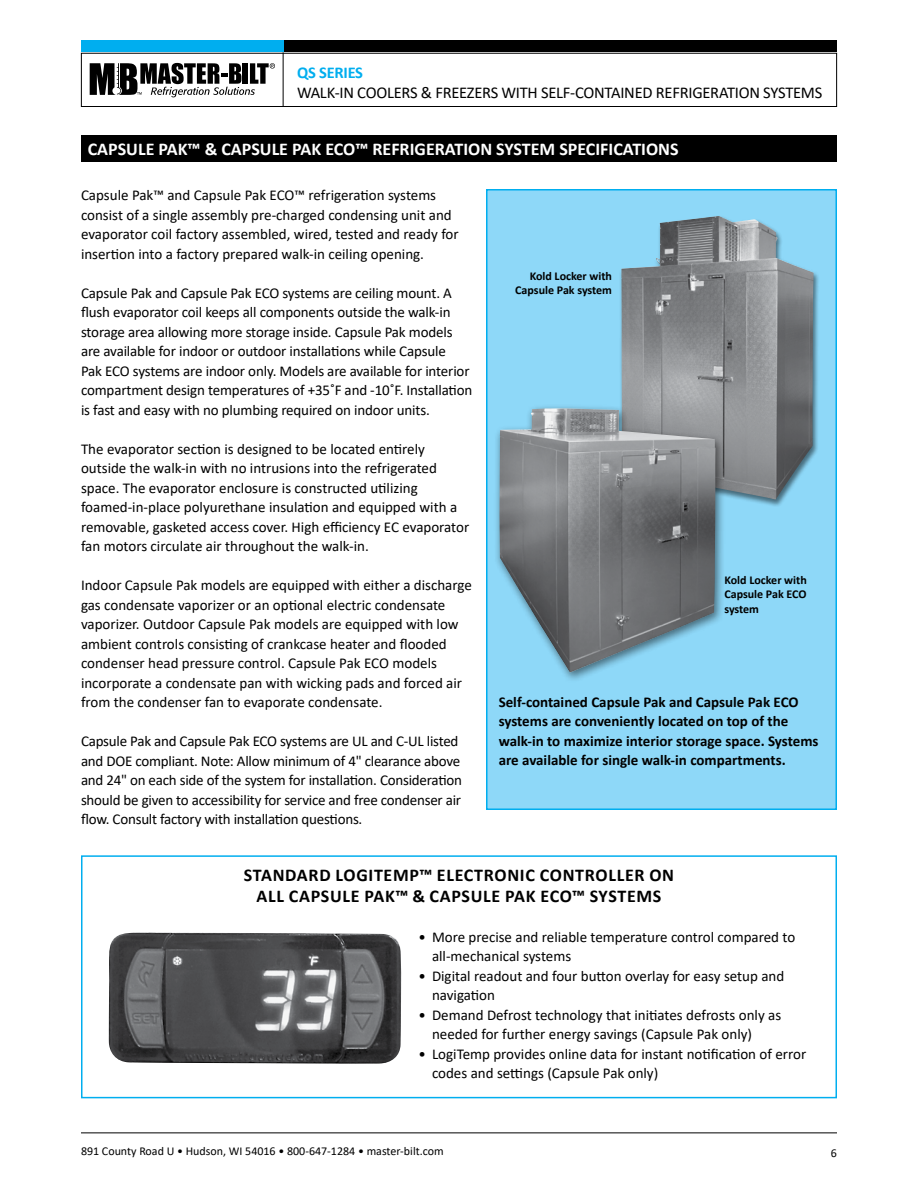
<style>
.page{position:relative;width:918px;height:1188px;background:#fff}
.page>*{position:absolute;margin:0;border:0;box-sizing:border-box;transform-origin:0 0}
.t1{font:700 18px/21.6px "Calibri";letter-spacing:.04em;color:#000;text-align:center}
.t2{font:700 18px "Calibri";color:#fff}
.t3{font:16.5px "Calibri";letter-spacing:-.015em;color:#000}
.t4{font:700 16.5px "Calibri";letter-spacing:-.015em;color:#00aeef}
.t5{font:15px/19.5px "Calibri";letter-spacing:-.005em;color:#000}
.t6{font:700 15px/19.5px "Calibri";color:#000}
.t7{font:700 12px/14.4px "Calibri";color:#000;text-align:right}
.t8{font:12px "Calibri";color:#000}
</style>
<div class="page">
<div style="left:81px;top:53px;width:756px;height:54px;border:1px solid #000"></div>
<hr style="left:283px;top:52px;width:1px;height:54px;background:#000">
<div style="left:81px;top:40px;width:756px;height:12px;background:#000"></div>
<div style="left:81px;top:40px;width:203px;height:12px;background:#00aeef"></div>
<svg style="left:90px;top:63px;width:185px;height:34px"></svg>
<hr style="left:81px;top:1132px;width:756px;height:1px;background:#000">
<div style="left:486px;top:189px;width:351px;height:621px;background:#8ed8f8;border:2px solid #00aeef"></div>
<div style="left:81px;top:135px;width:756px;height:27px;background:#000"></div>
<div style="left:619px;top:215px;width:201px;height:293px;background:#000;opacity:.5"></div>
<img style="left:621px;top:216px;width:193px;height:284px">
<div style="left:81px;top:855px;width:756px;height:243px;border:2px solid #00aeef"></div>
<div style="left:493px;top:404px;width:233px;height:279px;background:#000;opacity:.5"></div>
<img style="left:500px;top:408px;width:216px;height:264px">
<img style="left:109px;top:933px;width:293px;height:131px">
<p class="t4" style="left:297px;top:61px;width:68px">QS SERIES</p>
<p class="t3" style="left:297px;top:81px;width:527px">WALK-IN COOLERS &amp; FREEZERS WITH SELF-CONTAINED REFRIGERATION SYSTEMS</p>
<p class="t2" style="left:88px;top:137px;width:592px">CAPSULE PAK™ &amp; CAPSULE PAK ECO™ REFRIGERATION SYSTEM SPECIFICATIONS</p>
<p class="t5" style="left:81px;top:185px;width:379px">Capsule Pak™ and Capsule Pak ECO™ refrigeration systems consist of a single assembly pre-charged condensing unit and evaporator coil factory assembled, wired, tested and ready for insertion into a factory prepared walk-in ceiling opening.</p>
<p class="t5" style="left:81px;top:283px;width:393px">Capsule Pak and Capsule Pak ECO systems are ceiling mount. A flush evaporator coil keeps all components outside the walk-in storage area allowing more storage inside. Capsule Pak models are available for indoor or outdoor installations while Capsule<br>Pak ECO systems are indoor only. Models are available for interior compartment design temperatures of +35˚F and -10˚F. Installation is fast and easy with no plumbing required on indoor units.</p>
<p class="t5" style="left:81px;top:439px;width:390px">The evaporator section is designed to be located entirely outside the walk-in with no intrusions into the refrigerated space. The evaporator enclosure is constructed utilizing foamed-in-place polyurethane insulation and equipped with a removable, gasketed access cover. High efficiency EC evaporator fan motors circulate air throughout the walk-in.</p>
<p class="t5" style="left:81px;top:575px;width:392px">Indoor Capsule Pak models are equipped with either a discharge gas condensate vaporizer or an optional electric condensate vaporizer. Outdoor Capsule Pak models are equipped with low ambient controls consisting of crankcase heater and flooded condenser head pressure control. Capsule Pak ECO models incorporate a condensate pan with wicking pads and forced air from the condenser fan to evaporate condensate.</p>
<p class="t5" style="left:81px;top:731px;width:383px">Capsule Pak and Capsule Pak ECO systems are UL and C-UL listed and DOE compliant. Note: Allow minimum of 4" clearance above and 24" on each side of the system for installation. Consideration should be given to accessibility for service and free condenser air flow. Consult factory with installation questions.</p>
<p class="t7" style="left:515px;top:269px;width:98px">Kold Locker with<br>Capsule Pak system</p>
<p class="t7" style="left:724px;top:573px;width:84px;text-align:justify">Kold Locker with Capsule Pak ECO system</p>
<p class="t6" style="left:499px;top:692px;width:321px">Self-contained Capsule Pak and Capsule Pak ECO systems are conveniently located on top of the walk-in to maximize interior storage space. Systems are available for single walk-in compartments.</p>
<p class="t1" style="left:244px;top:864px;width:432px">STANDARD LOGITEMP™ ELECTRONIC CONTROLLER ON<br>ALL CAPSULE PAK™ &amp; CAPSULE PAK ECO™ SYSTEMS</p>
<p class="t5" style="left:432px;top:927px;width:365px;text-indent:-14px">• More precise and reliable temperature control compared to all-mechanical systems</p>
<p class="t5" style="left:432px;top:966px;width:354px;text-indent:-14px">• Digital readout and four button overlay for easy setup and navigation</p>
<p class="t5" style="left:432px;top:1005px;width:351px;text-indent:-14px">• Demand Defrost technology that initiates defrosts only as needed for further energy savings (Capsule Pak only)</p>
<p class="t5" style="left:432px;top:1044px;width:376px;text-indent:-14px">• LogiTemp provides online data for instant notification of error codes and settings (Capsule Pak only)</p>
<p class="t8" style="left:81px;top:1143px;width:364px">891 County Road U • Hudson, WI 54016 • 800-647-1284 • master-bilt.com</p>
<p class="t8" style="left:831px;top:1145px;width:8px">6</p>
</div>
